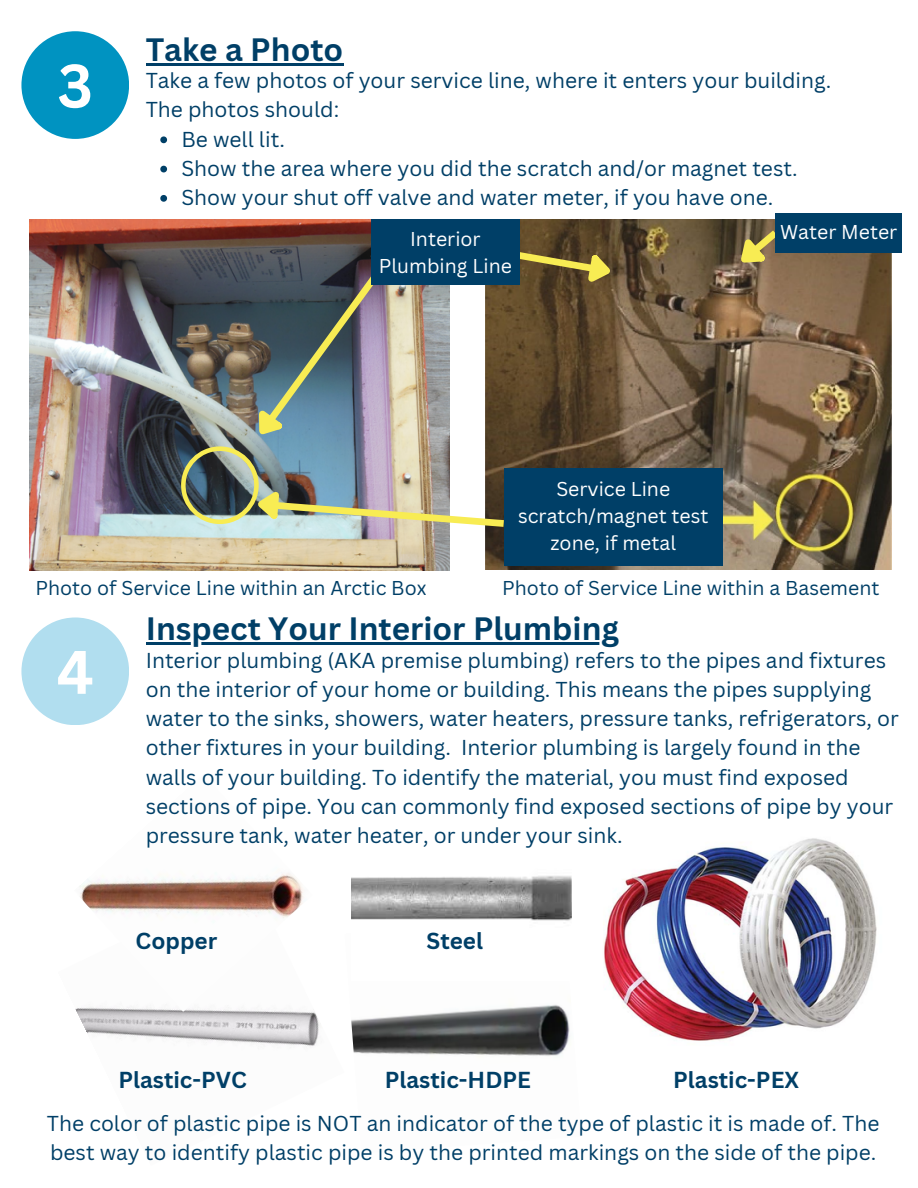
<style>
.page{position:relative;width:918px;height:1188px;background:#fff}
.page>*{position:absolute;margin:0;border:0;box-sizing:border-box;transform-origin:0 0}
.t1{font:700 60px "Canva Sans";color:#fff}
.t2{font:700 31.5px "Canva Sans";color:#003f67}
.t3{font:700 22.5px "Canva Sans";color:#003f67}
.t4{font:21px/29.2px "Canva Sans";color:#003f67}
.t5{font:19.5px/27px "Canva Sans";color:#fff;text-align:center}
.t6{font:19.5px "Canva Sans";color:#003f67}
</style>
<div class="page">
<div style="left:21px;top:31px;width:108px;height:108px;background:#0093c1;border-radius:50%"></div>
<div style="left:21px;top:617px;width:108px;height:108px;background:#b1deef;border-radius:50%"></div>
<hr style="left:146px;top:63px;width:197px;height:2px;background:#003f67">
<svg style="left:160px;top:136px;width:7px;height:7px"></svg>
<svg style="left:160px;top:166px;width:7px;height:6px"></svg>
<svg style="left:160px;top:195px;width:7px;height:7px"></svg>
<img style="left:77px;top:1012px;width:243px;height:35px">
<img style="left:75px;top:873px;width:228px;height:139px">
<img style="left:351px;top:1004px;width:219px;height:52px">
<img style="left:351px;top:876px;width:221px;height:45px">
<img style="left:603px;top:838px;width:274px;height:203px">
<hr style="left:146px;top:642px;width:474px;height:3px;background:#003f67">
<img style="left:29px;top:220px;width:421px;height:351px">
<img style="left:485px;top:220px;width:407px;height:350px">
<div style="left:371px;top:220px;width:148px;height:65px;background:#003f67"></div>
<div style="left:504px;top:468px;width:218px;height:98px;background:#003f67"></div>
<img style="left:181px;top:243px;width:440px;height:288px">
<svg style="left:720px;top:223px;width:65px;height:59px;background:#827047"></svg>
<div style="left:775px;top:213px;width:127px;height:40px;background:#003f67"></div>
<p class="t1" style="left:58px;top:43px;width:37px">3</p>
<p class="t2" style="left:146px;top:27px;width:199px">Take a Photo</p>
<p class="t4" style="left:146px;top:65px;width:687px">Take a few photos of your service line, where it enters your building.<br>The photos should:</p>
<p class="t4" style="left:181px;top:124px;width:105px">Be well lit.</p>
<p class="t4" style="left:181px;top:153px;width:618px">Show the area where you did the scratch and/or magnet test.</p>
<p class="t4" style="left:181px;top:182px;width:593px">Show your shut off valve and water meter, if you have one.</p>
<p class="t5" style="left:379px;top:224px;width:135px">Interior<br>Plumbing Line</p>
<p class="t5" style="left:780px;top:218px;width:119px">Water Meter</p>
<p class="t5" style="left:556px;top:475px;width:115px">Service Line</p>
<p class="t5" style="left:518px;top:502px;width:192px">scratch/magnet test zone, if metal</p>
<p class="t6" style="left:35px;top:574px;width:393px">Photo of Service Line within an Arctic Box</p>
<p class="t6" style="left:502px;top:574px;width:379px">Photo of Service Line within a Basement</p>
<p class="t1" style="left:57px;top:630px;width:39px">4</p>
<p class="t2" style="left:146px;top:607px;width:475px">Inspect Your Interior Plumbing</p>
<p class="t4" style="left:146px;top:645px;width:755px">Interior plumbing (AKA premise plumbing) refers to the pipes and fixtures on the interior of your home or building. This means the pipes supplying water to the sinks, showers, water heaters, pressure tanks, refrigerators, or other fixtures in your building. Interior plumbing is largely found in the walls of your building. To identify the material, you must find exposed sections of pipe. You can commonly find exposed sections of pipe by your pressure tank, water heater, or under your sink.</p>
<p class="t3" style="left:136px;top:925px;width:83px">Copper</p>
<p class="t3" style="left:427px;top:925px;width:58px">Steel</p>
<p class="t3" style="left:118px;top:1064px;width:130px">Plastic-PVC</p>
<p class="t3" style="left:385px;top:1064px;width:148px">Plastic-HDPE</p>
<p class="t4" style="left:47px;top:1108px;width:834px">The color of plastic pipe is NOT an indicator of the type of plastic it is made of. The best way to identify plastic pipe is by the printed markings on the side of the pipe.</p>
<p class="t3" style="left:673px;top:1064px;width:127px">Plastic-PEX</p>
</div>
